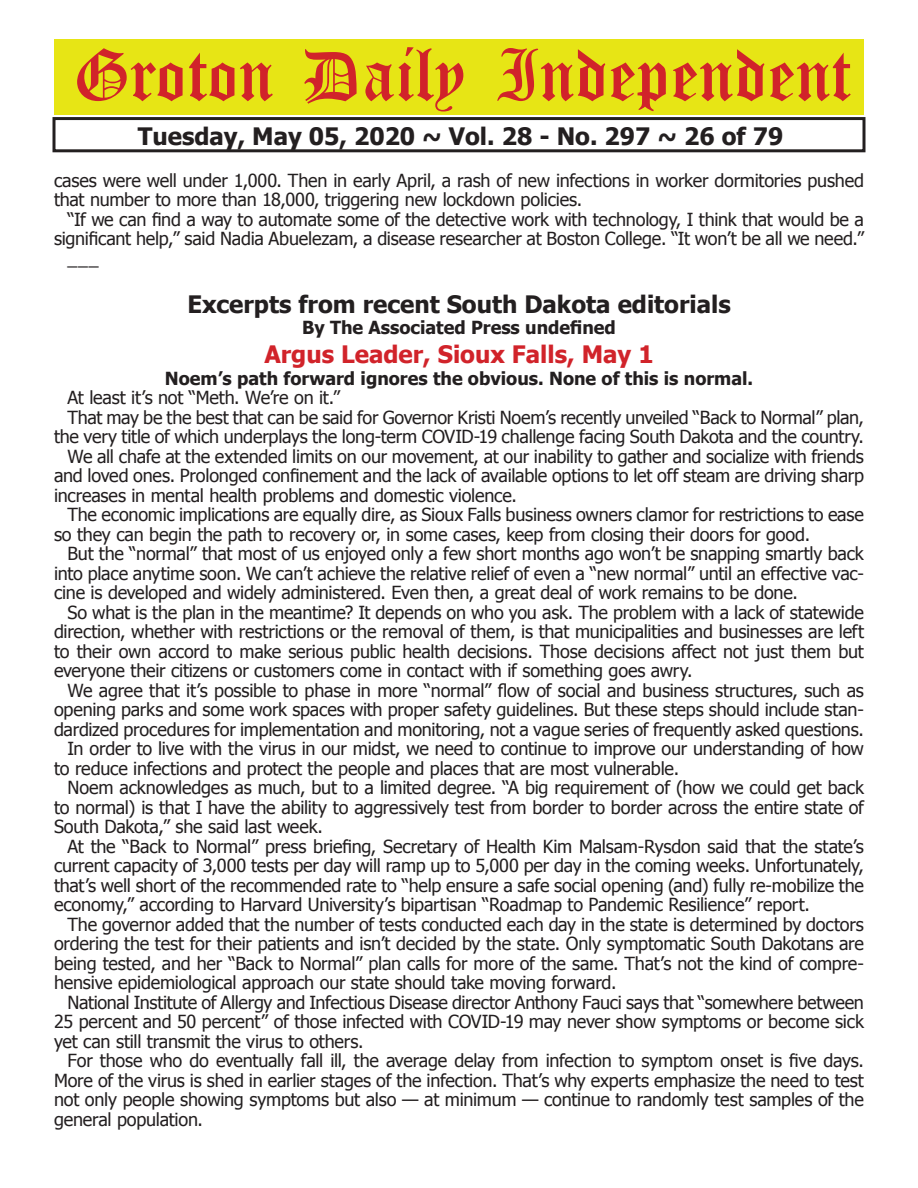
<style>
.page{position:relative;width:918px;height:1188px;background:#fff}
.page>*{position:absolute;margin:0;border:0;box-sizing:border-box;transform-origin:0 0}
.t1{font:54px "Old English Five";color:#d1232a}
.t2{font:700 24px "Tahoma";color:#231f20}
.t3{font:700 24px "Tahoma";color:#d1232a}
.t4{font:18px/19.5px "Tahoma";letter-spacing:-.01em;color:#231f20}
.t5{font:700 18px "Tahoma";color:#231f20}
</style>
<div class="page">
<div style="left:52px;top:117px;width:814px;height:35px;border:3px solid #231f20"></div>
<div style="left:54px;top:40px;width:810px;height:75px;background:#e7e515"></div>
<h1 class="t1" style="left:73px;top:50px;width:779px">Groton Daily Independent</h1>
<h2 class="t2" style="left:138px;top:119px;width:647px">Tuesday, May 05, 2020 ~ Vol. 28 - No. 297 ~ 26 of 79</h2>
<p class="t4" style="left:54px;top:169px;width:812px">cases were well under 1,000. Then in early April, a rash of new infections in worker dormitories pushed that number to more than 18,000, triggering new lockdown policies.</p>
<p class="t4" style="left:68px;top:208px;width:798px">“If we can find a way to automate some of the detective work with technology, I think that would be a</p>
<p class="t4" style="left:54px;top:228px;width:811px">significant help,” said Nadia Abuelezam, a disease researcher at Boston College. “It won’t be all we need.”</p>
<p class="t4" style="left:68px;top:247px;width:33px">___</p>
<h2 class="t2" style="left:187px;top:287px;width:545px">Excerpts from recent South Dakota editorials</h2>
<p class="t5" style="left:302px;top:315px;width:315px">By The Associated Press undefined</p>
<h2 class="t3" style="left:264px;top:338px;width:391px">Argus Leader, Sioux Falls, May 1</h2>
<p class="t5" style="left:165px;top:366px;width:590px">Noem’s path forward ignores the obvious. None of this is normal.</p>
<p class="t4" style="left:68px;top:387px;width:274px">At least it’s not “Meth. We’re on it.”</p>
<p class="t4" style="left:68px;top:407px;width:798px">That may be the best that can be said for Governor Kristi Noem’s recently unveiled “Back to Normal” plan,</p>
<p class="t4" style="left:54px;top:426px;width:812px">the very title of which underplays the long-term COVID-19 challenge facing South Dakota and the country.</p>
<p class="t4" style="left:68px;top:446px;width:798px">We all chafe at the extended limits on our movement, at our inability to gather and socialize with friends</p>
<p class="t4" style="left:54px;top:465px;width:811px">and loved ones. Prolonged confinement and the lack of available options to let off steam are driving sharp</p>
<p class="t4" style="left:54px;top:485px;width:465px">increases in mental health problems and domestic violence.</p>
<p class="t4" style="left:68px;top:504px;width:798px">The economic implications are equally dire, as Sioux Falls business owners clamor for restrictions to ease</p>
<p class="t4" style="left:54px;top:524px;width:758px">so they can begin the path to recovery or, in some cases, keep from closing their doors for good.</p>
<p class="t4" style="left:68px;top:543px;width:798px">But the “normal” that most of us enjoyed only a few short months ago won’t be snapping smartly back</p>
<p class="t4" style="left:54px;top:563px;width:811px">into place anytime soon. We can’t achieve the relative relief of even a “new normal” until an effective vac-</p>
<p class="t4" style="left:54px;top:582px;width:746px">cine is developed and widely administered. Even then, a great deal of work remains to be done.</p>
<p class="t4" style="left:68px;top:602px;width:798px">So what is the plan in the meantime? It depends on who you ask. The problem with a lack of statewide</p>
<p class="t4" style="left:54px;top:621px;width:812px">direction, whether with restrictions or the removal of them, is that municipalities and businesses are left</p>
<p class="t4" style="left:54px;top:641px;width:811px">to their own accord to make serious public health decisions. Those decisions affect not just them but</p>
<p class="t4" style="left:54px;top:660px;width:640px">everyone their citizens or customers come in contact with if something goes awry.</p>
<p class="t4" style="left:68px;top:680px;width:798px">We agree that it’s possible to phase in more “normal” flow of social and business structures, such as</p>
<p class="t4" style="left:54px;top:699px;width:811px">opening parks and some work spaces with proper safety guidelines. But these steps should include stan-</p>
<p class="t4" style="left:54px;top:719px;width:811px">dardized procedures for implementation and monitoring, not a vague series of frequently asked questions.</p>
<p class="t4" style="left:68px;top:738px;width:798px">In order to live with the virus in our midst, we need to continue to improve our understanding of how</p>
<p class="t4" style="left:54px;top:758px;width:627px">to reduce infections and protect the people and places that are most vulnerable.</p>
<p class="t4" style="left:68px;top:777px;width:798px">Noem acknowledges as much, but to a limited degree. “A big requirement of (how we could get back</p>
<p class="t4" style="left:54px;top:797px;width:812px">to normal) is that I have the ability to aggressively test from border to border across the entire state of</p>
<p class="t4" style="left:54px;top:816px;width:270px">South Dakota,” she said last week.</p>
<p class="t4" style="left:68px;top:836px;width:798px">At the “Back to Normal” press briefing, Secretary of Health Kim Malsam-Rysdon said that the state’s</p>
<p class="t4" style="left:54px;top:855px;width:812px">current capacity of 3,000 tests per day will ramp up to 5,000 per day in the coming weeks. Unfortunately,</p>
<p class="t4" style="left:54px;top:875px;width:811px">that’s well short of the recommended rate to “help ensure a safe social opening (and) fully re-mobilize the</p>
<p class="t4" style="left:54px;top:894px;width:758px">economy,” according to Harvard University’s bipartisan “Roadmap to Pandemic Resilience” report.</p>
<p class="t4" style="left:68px;top:914px;width:798px">The governor added that the number of tests conducted each day in the state is determined by doctors</p>
<p class="t4" style="left:54px;top:933px;width:812px">ordering the test for their patients and isn’t decided by the state. Only symptomatic South Dakotans are</p>
<p class="t4" style="left:54px;top:953px;width:811px">being tested, and her “Back to Normal” plan calls for more of the same. That’s not the kind of compre-</p>
<p class="t4" style="left:54px;top:972px;width:564px">hensive epidemiological approach our state should take moving forward.</p>
<p class="t4" style="left:68px;top:992px;width:798px">National Institute of Allergy and Infectious Disease director Anthony Fauci says that “somewhere between</p>
<p class="t4" style="left:54px;top:1011px;width:811px">25 percent and 50 percent” of those infected with COVID-19 may never show symptoms or become sick</p>
<p class="t4" style="left:54px;top:1031px;width:311px">yet can still transmit the virus to others.</p>
<p class="t4" style="left:68px;top:1050px;width:798px">For those who do eventually fall ill, the average delay from infection to symptom onset is five days.</p>
<p class="t4" style="left:54px;top:1070px;width:811px">More of the virus is shed in earlier stages of the infection. That’s why experts emphasize the need to test</p>
<p class="t4" style="left:54px;top:1089px;width:811px">not only people showing symptoms but also — at minimum — continue to randomly test samples of the</p>
<p class="t4" style="left:54px;top:1109px;width:150px">general population.</p>
</div>
